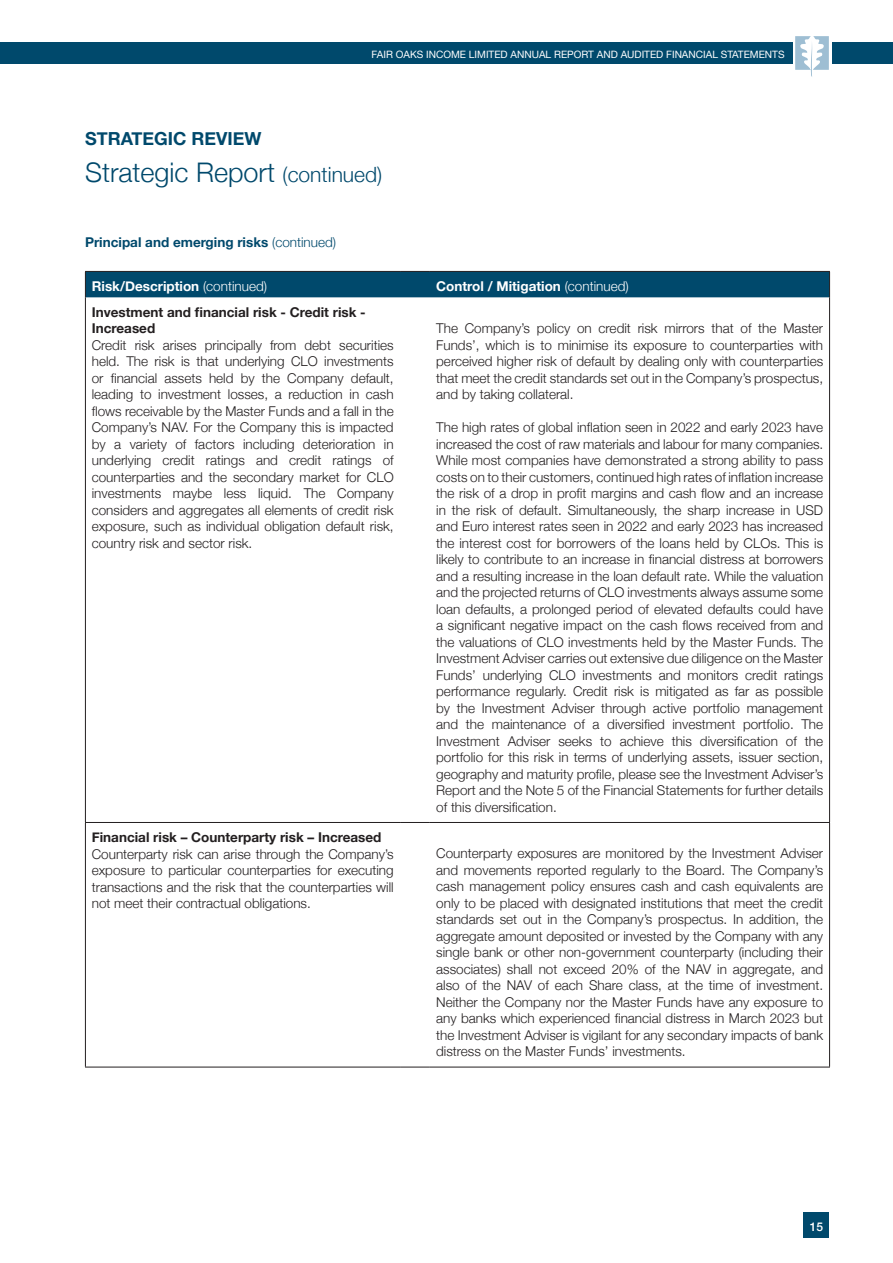
<style>
.page{position:relative;width:893px;height:1263px;background:#fff}
.page>*{position:absolute;margin:0;border:0;box-sizing:border-box;transform-origin:0 0}
.t1{font:300 27px "Helvetica Neue";color:#00496c}
.t2{font:700 18px "Helvetica Neue";color:#00496c}
.t3{font:300 13.5px/16.5px "Helvetica Neue";color:#231f20;text-align:justify}
.t4{font:700 13.5px/16.5px "Helvetica Neue";color:#231f20}
.Bold_Blue_Indent{font:700 13.5px "Helvetica Neue";color:#fff}
.Bold_Blue_Header_9pt{font:700 13.5px "Helvetica Neue";color:#00496c}
.t5{font:500 12px "Helvetica Neue";color:#fff}
.t6{font:10.2px "Helvetica Neue";color:#fff}
.s1{font-size:21px}
.s2{font-weight:300}
</style>
<div class="page">
<div style="left:0;top:43px;width:893px;height:21px;background:#00496c"></div>
<div style="left:804px;top:1212px;width:25px;height:25px;background:#00496c"></div>
<div style="left:793px;top:34px;width:38px;height:46px;background:#fff"></div>
<svg style="left:795px;top:36px;width:34px;height:41px"></svg>
<div style="left:85px;top:271px;width:745px;height:26px;background:#00496c"></div>
<hr style="left:85px;top:297px;width:1px;height:525px;background:#231f20">
<hr style="left:829px;top:297px;width:1px;height:525px;background:#231f20">
<hr style="left:85px;top:823px;width:1px;height:244px;background:#231f20">
<hr style="left:829px;top:823px;width:1px;height:244px;background:#231f20">
<hr style="left:85px;top:822px;width:315px;height:1px;background:#231f20">
<hr style="left:400px;top:822px;width:30px;height:1px;background:#231f20">
<hr style="left:430px;top:822px;width:400px;height:1px;background:#231f20">
<hr style="left:85px;top:1067px;width:315px;height:1px;background:#231f20">
<hr style="left:400px;top:1067px;width:30px;height:1px;background:#231f20">
<hr style="left:430px;top:1067px;width:400px;height:1px;background:#231f20">
<p class="t6" style="left:372px;top:47px;width:414px">FAIR OAKS INCOME LIMITED ANNUAL REPORT AND AUDITED FINANCIAL STATEMENTS</p>
<p class="t2" style="left:85px;top:125px;width:178px">STRATEGIC REVIEW</p>
<p class="t1" style="left:85px;top:150px;width:299px">Strategic Report <span class="s1">(continued)</span></p>
<p class="Bold_Blue_Header_9pt" style="left:85px;top:232px;width:253px">Principal and emerging risks <span class="s2">(continued)</span></p>
<p class="Bold_Blue_Indent" style="left:92px;top:276px;width:177px">Risk/Description <span class="s2">(continued)</span></p>
<p class="Bold_Blue_Indent" style="left:436px;top:276px;width:194px">Control / Mitigation <span class="s2">(continued)</span></p>
<p class="t4" style="left:92px;top:304px;width:275px">Investment and financial risk - Credit risk -<br>Increased</p>
<p class="t3" style="left:92px;top:336px;width:303px">Credit risk arises principally from debt securities held. The risk is that underlying CLO investments or financial assets held by the Company default, leading to investment losses, a reduction in cash flows receivable by the Master Funds and a fall in the Company’s NAV. For the Company this is impacted by a variety of factors including deterioration in underlying credit ratings and credit ratings of counterparties and the secondary market for CLO investments maybe less liquid. The Company considers and aggregates all elements of credit risk exposure, such as individual obligation default risk, country risk and sector risk.</p>
<p class="t3" style="left:436px;top:319px;width:388px">The Company’s policy on credit risk mirrors that of the Master Funds’, which is to minimise its exposure to counterparties with perceived higher risk of default by dealing only with counterparties that meet the credit standards set out in the Company’s prospectus, and by taking collateral.</p>
<p class="t3" style="left:436px;top:418px;width:388px">The high rates of global inflation seen in 2022 and early 2023 have increased the cost of raw materials and labour for many companies.<br>While most companies have demonstrated a strong ability to pass costs on to their customers, continued high rates of inflation increase the risk of a drop in profit margins and cash flow and an increase in the risk of default. Simultaneously, the sharp increase in USD and Euro interest rates seen in 2022 and early 2023 has increased the interest cost for borrowers of the loans held by CLOs. This is likely to contribute to an increase in financial distress at borrowers and a resulting increase in the loan default rate. While the valuation and the projected returns of CLO investments always assume some loan defaults, a prolonged period of elevated defaults could have a significant negative impact on the cash flows received from and the valuations of CLO investments held by the Master Funds. The Investment Adviser carries out extensive due diligence on the Master Funds’ underlying CLO investments and monitors credit ratings performance regularly. Credit risk is mitigated as far as possible by the Investment Adviser through active portfolio management and the maintenance of a diversified investment portfolio. The Investment Adviser seeks to achieve this diversification of the portfolio for this risk in terms of underlying assets, issuer section, geography and maturity profile, please see the Investment Adviser’s Report and the Note 5 of the Financial Statements for further details of this diversification.</p>
<p class="t4" style="left:92px;top:829px;width:291px">Financial risk – Counterparty risk – Increased</p>
<p class="t3" style="left:92px;top:844px;width:303px">Counterparty risk can arise through the Company’s exposure to particular counterparties for executing transactions and the risk that the counterparties will not meet their contractual obligations.</p>
<p class="t3" style="left:436px;top:844px;width:388px">Counterparty exposures are monitored by the Investment Adviser and movements reported regularly to the Board. The Company’s cash management policy ensures cash and cash equivalents are only to be placed with designated institutions that meet the credit standards set out in the Company’s prospectus. In addition, the aggregate amount deposited or invested by the Company with any single bank or other non-government counterparty (including their associates) shall not exceed 20% of the NAV in aggregate, and also of the NAV of each Share class, at the time of investment.<br>Neither the Company nor the Master Funds have any exposure to any banks which experienced financial distress in March 2023 but the Investment Adviser is vigilant for any secondary impacts of bank distress on the Master Funds’ investments.</p>
<p class="t5" style="left:810px;top:1216px;width:15px">15</p>
</div>
